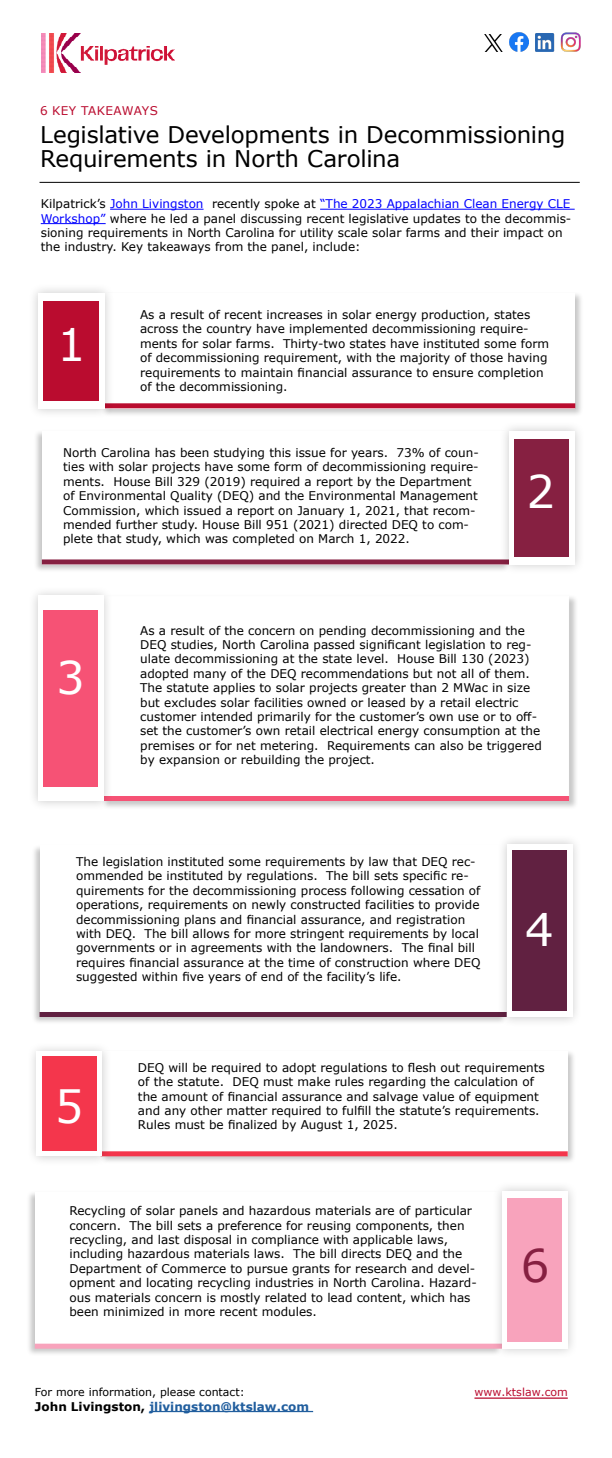
<style>
.page{position:relative;width:612px;height:1458px;background:#fff}
.page>*{position:absolute;margin:0;border:0;box-sizing:border-box;transform-origin:0 0}
.t1{font:45px "Verdana";color:#fff}
.t2{font:45px "Verdana";color:#862041}
.t3{font:23px/24px "Verdana";letter-spacing:-.01em;color:#000}
.t4{font:12px/14.4px "Verdana";color:#000}
.t5{font:700 12px "Verdana";color:#215e9e}
.t6{font:12px "Verdana";letter-spacing:.035em;color:#ba0c2f}
.t7{font:11px "Verdana";color:#000}
.t8{font:11px "Verdana";color:#ba0c2f}
.s1{color:#00f}
.s2{color:#000}
</style>
<div class="page">
<div style="left:101px;top:291px;width:483px;height:126px;background:#000;opacity:.22"></div>
<div style="left:102px;top:293px;width:473px;height:115px;background:#fff"></div>
<div style="left:101px;top:403px;width:474px;height:5px;background:#ba0c2f"></div>
<hr style="left:40px;top:182px;width:540px;height:1px;background:#000">
<div style="left:100px;top:1049px;width:476px;height:115px;background:#000;opacity:.22"></div>
<div style="left:101px;top:1051px;width:466px;height:105px;background:#fff"></div>
<div style="left:101px;top:1151px;width:467px;height:5px;background:#f4364c"></div>
<div style="left:31px;top:844px;width:476px;height:180px;background:#000;opacity:.22"></div>
<div style="left:40px;top:846px;width:466px;height:170px;background:#fff"></div>
<div style="left:40px;top:1012px;width:467px;height:5px;background:#612141"></div>
<div style="left:101px;top:594px;width:477px;height:215px;background:#000;opacity:.22"></div>
<div style="left:102px;top:596px;width:467px;height:205px;background:#fff"></div>
<div style="left:102px;top:796px;width:467px;height:5px;background:#f65275"></div>
<div style="left:33px;top:429px;width:477px;height:144px;background:#000;opacity:.22"></div>
<div style="left:42px;top:431px;width:467px;height:133px;background:#fff"></div>
<div style="left:42px;top:559px;width:467px;height:5px;background:#862041"></div>
<div style="left:26px;top:1190px;width:477px;height:166px;background:#000;opacity:.22"></div>
<div style="left:35px;top:1192px;width:466px;height:156px;background:#fff"></div>
<div style="left:35px;top:1344px;width:467px;height:5px;background:#f8a3bc"></div>
<img style="left:561px;top:32px;width:20px;height:20px">
<img style="left:510px;top:32px;width:19px;height:20px">
<img style="left:536px;top:34px;width:18px;height:17px">
<img style="left:484px;top:35px;width:19px;height:17px">
<img style="left:42px;top:33px;width:133px;height:40px">
<div style="left:28px;top:283px;width:87px;height:136px;background:#000;opacity:.21"></div>
<div style="left:38px;top:293px;width:67px;height:116px;background:#fff"></div>
<div style="left:43px;top:301px;width:55px;height:100px;background:#ba0c2f"></div>
<div style="left:499px;top:421px;width:86px;height:154px;background:#000;opacity:.21"></div>
<div style="left:509px;top:431px;width:66px;height:133px;background:#fff"></div>
<div style="left:515px;top:439px;width:54px;height:117px;background:#862041"></div>
<div style="left:27px;top:586px;width:86px;height:225px;background:#000;opacity:.21"></div>
<div style="left:38px;top:596px;width:65px;height:205px;background:#fff"></div>
<div style="left:43px;top:610px;width:55px;height:177px;background:#f65275"></div>
<div style="left:496px;top:834px;width:86px;height:193px;background:#000;opacity:.21"></div>
<div style="left:507px;top:844px;width:65px;height:173px;background:#fff"></div>
<div style="left:512px;top:850px;width:55px;height:161px;background:#612141"></div>
<div style="left:26px;top:1042px;width:86px;height:124px;background:#000;opacity:.21"></div>
<div style="left:36px;top:1052px;width:66px;height:104px;background:#fff"></div>
<div style="left:42px;top:1057px;width:54px;height:94px;background:#f4364c"></div>
<div style="left:492px;top:1181px;width:86px;height:178px;background:#000;opacity:.21"></div>
<div style="left:502px;top:1191px;width:66px;height:158px;background:#fff"></div>
<div style="left:508px;top:1198px;width:54px;height:144px;background:#f8a3bc"></div>
<hr style="left:110px;top:209px;width:94px;height:1px;background:#00f">
<hr style="left:320px;top:209px;width:255px;height:1px;background:#00f">
<hr style="left:41px;top:223px;width:65px;height:1px;background:#00f">
<hr style="left:149px;top:1411px;width:164px;height:1px;background:#215e9e">
<hr style="left:474px;top:1398px;width:94px;height:1px;background:#ba0c2f">
<p class="t6" style="left:40px;top:102px;width:119px">6 KEY TAKEAWAYS</p>
<h2 class="t3" style="left:40px;top:123px;width:527px">Legislative Developments in Decommissioning<br>Requirements in North Carolina</h2>
<p class="t4" style="left:41px;top:196px;width:532px">Kilpatrick’s <span class="s1">John Livingston</span> recently spoke at <span class="s1">“The 2023 Appalachian Clean Energy CLE Workshop”</span> where he led a panel discussing recent legislative updates to the decommis&shy;sioning requirements in North Carolina for utility scale solar farms and their impact on the industry. Key takeaways from the panel, include:</p>
<h1 class="t1" style="left:57px;top:314px;width:30px">1</h1>
<p class="t4" style="left:140px;top:307px;width:411px">As a result of recent increases in solar energy production, states across the country have implemented decommissioning require&shy;ments for solar farms. Thirty-two states have instituted some form of decommissioning requirement, with the majority of those having requirements to maintain financial assurance to ensure completion of the decommissioning.</p>
<p class="t4" style="left:63px;top:445px;width:417px">North Carolina has been studying this issue for years. 73% of coun&shy;ties with solar projects have some form of decommissioning require&shy;ments. House Bill 329 (2019) required a report by the Department of Environmental Quality (DEQ) and the Environmental Management Commission, which issued a report on January 1, 2021, that recom&shy;mended further study. House Bill 951 (2021) directed DEQ to com&shy;plete that study, which was completed on March 1, 2022.</p>
<h1 class="t1" style="left:527px;top:461px;width:30px">2</h1>
<h1 class="t1" style="left:56px;top:647px;width:30px">3</h1>
<p class="t4" style="left:140px;top:623px;width:403px">As a result of the concern on pending decommissioning and the DEQ studies, North Carolina passed significant legislation to reg&shy;ulate decommissioning at the state level. House Bill 130 (2023) adopted many of the DEQ recommendations but not all of them.<br>The statute applies to solar projects greater than 2 MWac in size but excludes solar facilities owned or leased by a retail electric customer intended primarily for the customer’s own use or to off&shy;set the customer’s own retail electrical energy consumption at the premises or for net metering. Requirements can also be triggered by expansion or rebuilding the project.</p>
<p class="t4" style="left:76px;top:854px;width:406px">The legislation instituted some requirements by law that DEQ rec&shy;ommended be instituted by regulations. The bill sets specific re&shy;quirements for the decommissioning process following cessation of operations, requirements on newly constructed facilities to provide decommissioning plans and financial assurance, and registration with DEQ. The bill allows for more stringent requirements by local governments or in agreements with the landowners. The final bill requires financial assurance at the time of construction where DEQ suggested within five years of end of the facility’s life.</p>
<h1 class="t1" style="left:525px;top:898px;width:30px">4</h1>
<h1 class="t1" style="left:55px;top:1076px;width:30px">5</h1>
<p class="t4" style="left:138px;top:1060px;width:408px">DEQ will be required to adopt regulations to flesh out requirements of the statute. DEQ must make rules regarding the calculation of the amount of financial assurance and salvage value of equipment and any other matter required to fulfill the statute’s requirements.<br>Rules must be finalized by August 1, 2025.</p>
<p class="t4" style="left:69px;top:1203px;width:409px">Recycling of solar panels and hazardous materials are of particular concern. The bill sets a preference for reusing components, then recycling, and last disposal in compliance with applicable laws, including hazardous materials laws. The bill directs DEQ and the Department of Commerce to pursue grants for research and devel&shy;opment and locating recycling industries in North Carolina. Hazard&shy;ous materials concern is mostly related to lead content, which has been minimized in more recent modules.</p>
<h1 class="t2" style="left:521px;top:1235px;width:30px">6</h1>
<p class="t7" style="left:35px;top:1385px;width:211px">For more information, please contact:</p>
<p class="t5" style="left:35px;top:1398px;width:276px"><span class="s2">John Livingston,</span> jlivingston@ktslaw.com</p>
<p class="t8" style="left:474px;top:1385px;width:95px">www.ktslaw.com</p>
</div>
